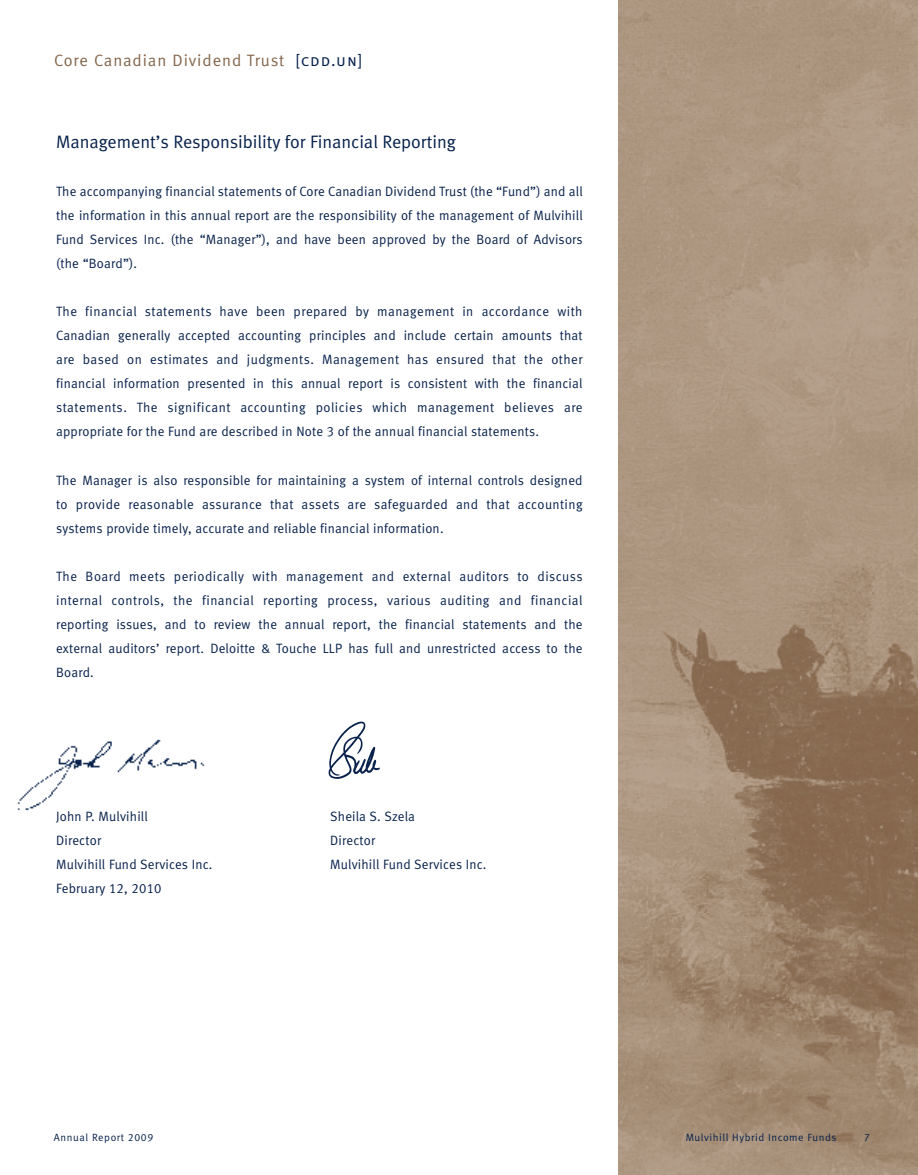
<style>
.page{position:relative;width:918px;height:1175px;background:#fff}
.page>*{position:absolute;margin:0;border:0;box-sizing:border-box;transform-origin:0 0}
.t1{font:18px "Meta Normal LF";color:#07214b}
.t2{font:16.5px "Meta Normal LF";letter-spacing:.055em;color:#84664b}
.t3{font:13.5px/24px "Meta Normal LF";letter-spacing:.015em;color:#07214b;text-align:justify}
.t4{font:10.5px "Meta Normal LF";letter-spacing:.055em;color:#07214b}
.s1{font-family:"Meta Normal LF Caps";color:#07214b}
</style>
<div class="page">
<img style="left:618px;top:0;width:300px;height:1174px">
<img style="left:17px;top:739px;width:188px;height:72px">
<img style="left:328px;top:721px;width:52px;height:58px">
<p class="t2" style="left:54px;top:55px;width:310px">Core Canadian Dividend Trust <span class="s1">[cdd.un]</span></p>
<h1 class="t1" style="left:56px;top:136px;width:401px">Management’s Responsibility for Financial Reporting</h1>
<p class="t3" style="left:56px;top:181px;width:528px">The accompanying financial statements of Core Canadian Dividend Trust (the “Fund”) and all the information in this annual report are the responsibility of the management of Mulvihill Fund Services Inc. (the “Manager”), and have been approved by the Board of Advisors (the “Board”).</p>
<p class="t3" style="left:56px;top:301px;width:528px">The financial statements have been prepared by management in accordance with Canadian generally accepted accounting principles and include certain amounts that are based on estimates and judgments. Management has ensured that the other financial information presented in this annual report is consistent with the financial statements. The significant accounting policies which management believes are appropriate for the Fund are described in Note 3 of the annual financial statements.</p>
<p class="t3" style="left:56px;top:469px;width:528px">The Manager is also responsible for maintaining a system of internal controls designed to provide reasonable assurance that assets are safeguarded and that accounting systems provide timely, accurate and reliable financial information.</p>
<p class="t3" style="left:56px;top:565px;width:528px">The Board meets periodically with management and external auditors to discuss internal controls, the financial reporting process, various auditing and financial reporting issues, and to review the annual report, the financial statements and the external auditors’ report. Deloitte &amp; Touche LLP has full and unrestricted access to the Board.</p>
<p class="t3" style="left:56px;top:805px;width:93px">John P. Mulvihill</p>
<p class="t3" style="left:330px;top:805px;width:86px">Sheila S. Szela</p>
<p class="t3" style="left:56px;top:829px;width:47px">Director</p>
<p class="t3" style="left:330px;top:829px;width:47px">Director</p>
<p class="t3" style="left:56px;top:853px;width:158px">Mulvihill Fund Services Inc.</p>
<p class="t3" style="left:330px;top:853px;width:158px">Mulvihill Fund Services Inc.</p>
<p class="t3" style="left:56px;top:877px;width:107px">February 12, 2010</p>
<p class="t4" style="left:54px;top:1134px;width:101px">Annual Report 2009</p>
<p class="t4" style="left:686px;top:1134px;width:152px">Mulvihill Hybrid Income Funds</p>
<p class="t4" style="left:864px;top:1134px;width:7px">7</p>
</div>
